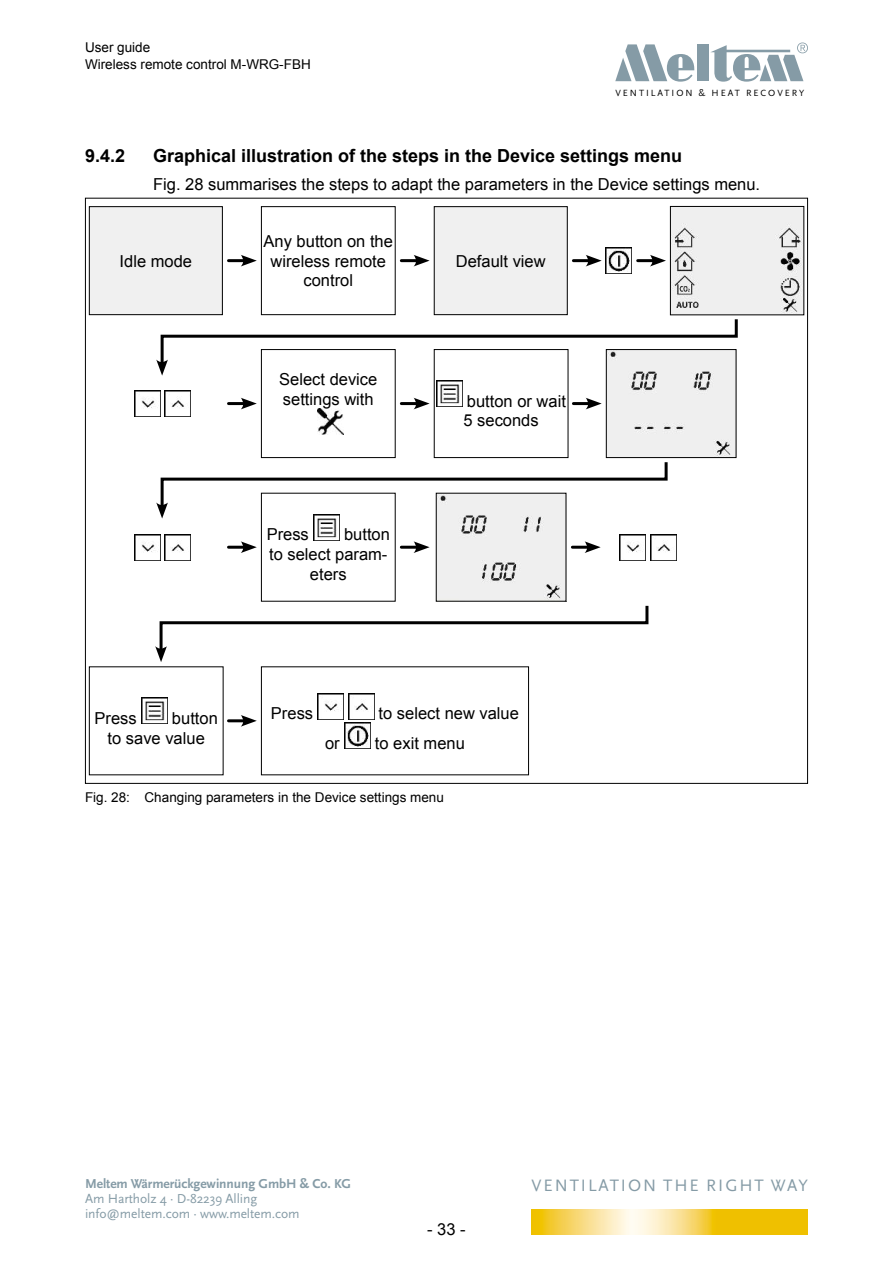
<style>
.page{position:relative;width:893px;height:1263px;background:#fff}
.page>*{position:absolute;margin:0;border:0;box-sizing:border-box;transform-origin:0 0}
.t1{font:700 18px "Arial";color:#000}
.t2{font:17.25px "Scala Sans Pro";letter-spacing:.11em;color:#859ba6}
.t3{font:16.5px/19.8px "Arial";color:#000}
.t4{font:13.5px/16.2px "Arial";color:#000}
.t5{font:13.5px/15px "Scala Sans Pro";letter-spacing:-.005em;color:#859ba6}
.t6{font:700 13.5px "Scala Sans Pro";letter-spacing:-.005em;color:#859ba6}
.t7{font:9.45px "Scala Sans Pro";letter-spacing:.21em;color:#000}
</style>
<div class="page">
<svg style="left:531px;top:1209px;width:277px;height:25px;background:#f5d45a"></svg>
<svg style="left:615px;top:44px;width:80px;height:38px"></svg>
<div style="left:697px;top:44px;width:12px;height:37px;background:#859ba6"></div>
<svg style="left:710px;top:43px;width:98px;height:39px"></svg>
<hr style="left:228px;top:259px;width:18px;height:3px;background:#000">
<svg style="left:241px;top:255px;width:16px;height:11px"></svg>
<div style="left:89px;top:206px;width:134px;height:109px;border:1px solid #000"></div>
<div style="left:261px;top:206px;width:135px;height:109px;border:1px solid #000"></div>
<div style="left:434px;top:206px;width:134px;height:109px;border:1px solid #000"></div>
<hr style="left:401px;top:259px;width:18px;height:3px;background:#000">
<svg style="left:413px;top:255px;width:17px;height:11px"></svg>
<hr style="left:573px;top:259px;width:18px;height:3px;background:#000">
<svg style="left:586px;top:255px;width:16px;height:11px"></svg>
<img style="left:606px;top:248px;width:26px;height:26px">
<img style="left:672px;top:208px;width:130px;height:105px">
<div style="left:670px;top:206px;width:134px;height:109px;border:1px solid #000"></div>
<hr style="left:638px;top:259px;width:18px;height:3px;background:#000">
<svg style="left:650px;top:255px;width:16px;height:11px"></svg>
<svg style="left:156px;top:319px;width:582px;height:57px"></svg>
<img style="left:134px;top:391px;width:26px;height:26px">
<img style="left:164px;top:391px;width:26px;height:26px">
<hr style="left:228px;top:402px;width:18px;height:3px;background:#000">
<svg style="left:241px;top:398px;width:16px;height:11px"></svg>
<img style="left:318px;top:408px;width:26px;height:26px">
<div style="left:261px;top:349px;width:135px;height:109px;border:1px solid #000"></div>
<hr style="left:401px;top:402px;width:18px;height:3px;background:#000">
<svg style="left:413px;top:398px;width:17px;height:11px"></svg>
<img style="left:436px;top:381px;width:26px;height:26px">
<div style="left:434px;top:349px;width:134px;height:109px;border:1px solid #000"></div>
<hr style="left:573px;top:402px;width:18px;height:3px;background:#000">
<svg style="left:586px;top:398px;width:16px;height:11px"></svg>
<div style="left:608px;top:351px;width:126px;height:105px;background:#efefef"></div>
<div style="left:606px;top:349px;width:130px;height:109px;border:1px solid #000"></div>
<svg style="left:156px;top:462px;width:512px;height:56px"></svg>
<img style="left:134px;top:534px;width:26px;height:26px">
<img style="left:164px;top:534px;width:26px;height:26px">
<img style="left:313px;top:514px;width:26px;height:26px">
<hr style="left:228px;top:546px;width:18px;height:3px;background:#000">
<svg style="left:241px;top:541px;width:16px;height:12px"></svg>
<hr style="left:401px;top:546px;width:18px;height:3px;background:#000">
<svg style="left:413px;top:541px;width:17px;height:12px"></svg>
<div style="left:438px;top:495px;width:126px;height:105px;background:#efefef"></div>
<hr style="left:572px;top:546px;width:18px;height:3px;background:#000">
<svg style="left:585px;top:541px;width:16px;height:12px"></svg>
<img style="left:620px;top:534px;width:26px;height:26px">
<img style="left:650px;top:534px;width:26px;height:26px">
<svg style="left:155px;top:605px;width:494px;height:57px"></svg>
<img style="left:141px;top:698px;width:26px;height:26px">
<hr style="left:228px;top:719px;width:18px;height:3px;background:#000">
<svg style="left:241px;top:715px;width:16px;height:12px"></svg>
<img style="left:318px;top:693px;width:26px;height:26px">
<img style="left:348px;top:693px;width:26px;height:26px">
<img style="left:344px;top:722px;width:26px;height:26px">
<p class="t4" style="left:85px;top:40px;width:227px">User guide<br>Wireless remote control M-WRG-FBH</p>
<p class="t7" style="left:615px;top:87px;width:190px">VENTILATION &amp; HEAT RECOVERY</p>
<p class="t1" style="left:85px;top:144px;width:42px">9.4.2</p>
<p class="t1" style="left:153px;top:144px;width:531px">Graphical illustration of the steps in the Device settings menu</p>
<p class="t3" style="left:153px;top:175px;width:609px">Fig. 28 summarises the steps to adapt the parameters in the Device settings menu.</p>
<p class="t3" style="left:120px;top:251px;width:74px">Idle mode</p>
<p class="t3" style="left:264px;top:231px;width:131px;text-align:center">Any button on the wireless remote control</p>
<p class="t3" style="left:279px;top:369px;width:100px">Select device settings with</p>
<p class="t3" style="left:267px;top:525px;width:44px">Press</p>
<p class="t3" style="left:344px;top:525px;width:47px">button</p>
<p class="t3" style="left:269px;top:545px;width:120px">to select param-</p>
<p class="t3" style="left:310px;top:564px;width:38px">eters</p>
<p class="t3" style="left:456px;top:251px;width:91px">Default view</p>
<p class="t3" style="left:463px;top:391px;width:104px">button or wait<br>5 seconds</p>
<p class="t3" style="left:108px;top:708px;width:112px;text-indent:64px">button to save value</p>
<p class="t3" style="left:271px;top:704px;width:44px">Press</p>
<p class="t3" style="left:379px;top:704px;width:142px">to select new value</p>
<p class="t3" style="left:95px;top:708px;width:44px">Press</p>
<p class="t3" style="left:325px;top:733px;width:16px">or</p>
<p class="t3" style="left:375px;top:733px;width:91px">to exit menu</p>
<p class="t4" style="left:85px;top:789px;width:360px">Fig. 28: Changing parameters in the Device settings menu</p>
<p class="t6" style="left:85px;top:1176px;width:267px">Meltem Wärmerückgewinnung GmbH &amp; Co. KG</p>
<p class="t5" style="left:85px;top:1191px;width:216px">Am Hartholz 4 · D-82239 Alling info@meltem.com · www.meltem.com</p>
<p class="t3" style="left:427px;top:1219px;width:40px">- 33 -</p>
<p class="t2" style="left:532px;top:1175px;width:278px">VENTILATION THE RIGHT WAY</p>
</div>
